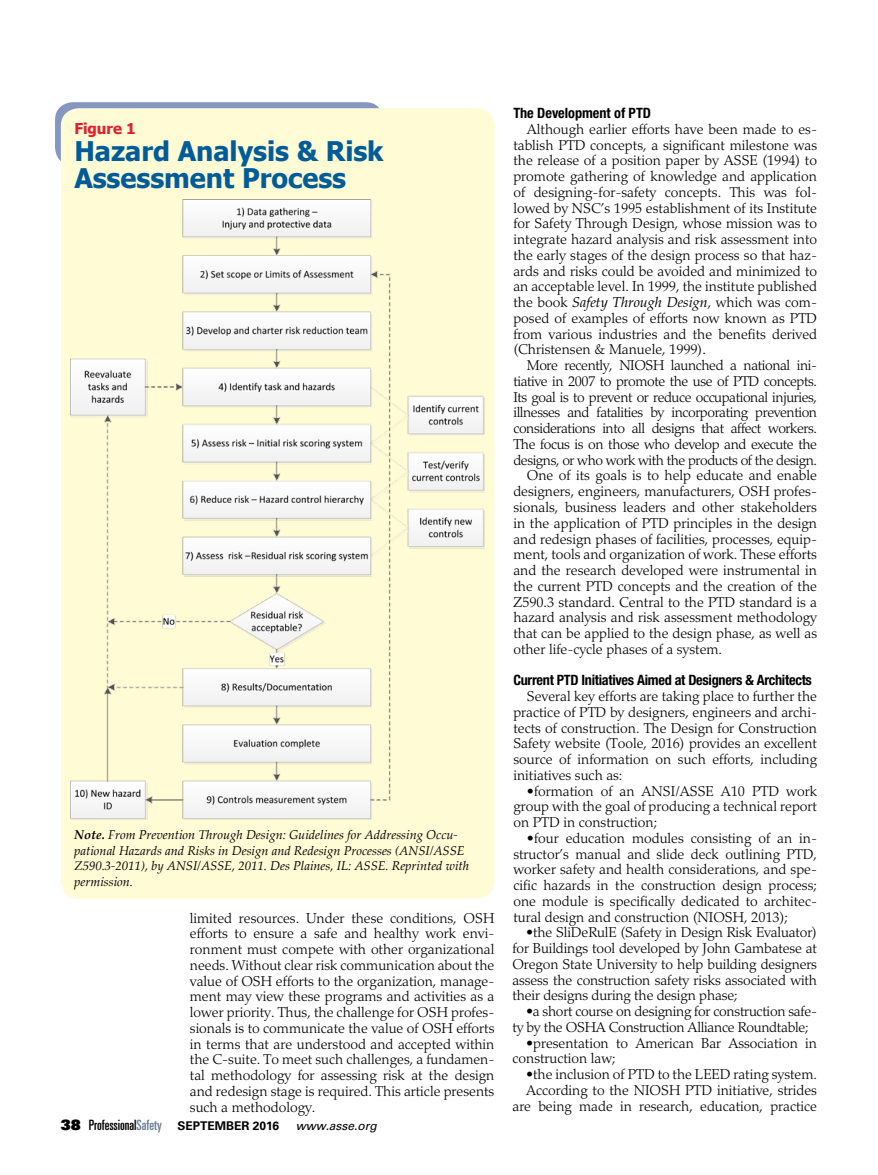
<style>
.page{position:relative;width:878px;height:1175px;background:#fff}
.page>*{position:absolute;margin:0;border:0;box-sizing:border-box;transform-origin:0 0}
.t1{font:700 27px/27px "Tahoma";color:#005c99}
.t2{font:700 15px "Tahoma";color:#e11e30}
.t3{font:300 14.25px/15.8px "Palatino LT Std";color:#000;text-align:justify}
.t4{font:300 14.25px "Palatino LT Std";letter-spacing:-.03em;color:#000}
.t5{font:300 14.25px/15.8px "Palatino LT Std";letter-spacing:-.02em;color:#000}
.t6{font:700 condensed 14.25px "Helvetica Neue LT Std";letter-spacing:-.02em;color:#000}
.t7{font:700 condensed 14.25px "Helvetica Neue LT Std";color:#000}
.t8{font:italic 12.75px/15.8px "Palatino Linotype";color:#000}
.t9{font:700 12px "Univers LT Std";color:#000}
.s1{font-weight:700}
.s2{font-family:"Univers LT Std X Black";font-weight:400;font-size:14.25px}
.s3{font-weight:400;font-stretch:ultra-condensed;font-size:14.25px}
.s4{font-weight:400;font-stretch:ultra-condensed;font-size:14.25px;color:#657c91}
.s5{font-weight:400;font-style:italic}
</style>
<div class="page">
<div style="left:55px;top:102px;width:328px;height:63px;background:#8597c1;border-radius:18px"></div>
<div style="left:61px;top:108px;width:433px;height:790px;background:#fffbd5;border-radius:18px"></div>
<img style="left:70px;top:199px;width:414px;height:621px">
<p class="t2" style="left:74px;top:118px;width:63px">Figure 1</p>
<h1 class="t1" style="left:74px;top:136px;width:311px">Hazard Analysis &amp; Risk<br>Assessment Process</h1>
<p class="t8" style="left:74px;top:826px;width:396px"><span class="s1">Note.</span> From Prevention Through Design: Guidelines for Addressing Occu&shy;pational Hazards and Risks in Design and Redesign Processes (ANSI/ASSE Z590.3-2011), by ANSI/ASSE, 2011. Des Plaines, IL: ASSE. Reprinted with permission.</p>
<p class="t3" style="left:190px;top:910px;width:306px">limited resources. Under these conditions, OSH efforts to ensure a safe and healthy work envi&shy;ronment must compete with other organizational needs. Without clear risk communication about the value of OSH efforts to the organization, manage&shy;ment may view these programs and activities as a lower priority. Thus, the challenge for OSH profes&shy;sionals is to communicate the value of OSH efforts in terms that are understood and accepted within the C-suite. To meet such challenges, a fundamen&shy;tal methodology for assessing risk at the design and redesign stage is required. This article presents such a methodology.</p>
<p class="t9" style="left:61px;top:1118px;width:317px"><span class="s2">38</span> <span class="s3">Professional</span><span class="s4">Safety</span> SEPTEMBER 2016 <span class="s5">www.asse.org</span></p>
<p class="t7" style="left:513px;top:104px;width:139px">The Development of PTD</p>
<p class="t3" style="left:513px;top:121px;width:305px;text-indent:13px">Although earlier efforts have been made to es&shy;tablish PTD concepts, a significant milestone was the release of a position paper by ASSE (1994) to promote gathering of knowledge and application of designing-for-safety concepts. This was fol&shy;lowed by NSC’s 1995 establishment of its Institute for Safety Through Design, whose mission was to integrate hazard analysis and risk assessment into the early stages of the design process so that haz&shy;ards and risks could be avoided and minimized to an acceptable level. In 1999, the institute published the book <span class="s5">Safety Through Design</span>, which was com&shy;posed of examples of efforts now known as PTD from various industries and the benefits derived (Christensen &amp; Manuele, 1999).</p>
<p class="t4" style="left:527px;top:357px;width:292px">More recently, NIOSH launched a national ini-</p>
<p class="t4" style="left:513px;top:373px;width:305px">tiative in 2007 to promote the use of PTD concepts.</p>
<p class="t4" style="left:513px;top:388px;width:305px">Its goal is to prevent or reduce occupational injuries,</p>
<p class="t4" style="left:513px;top:404px;width:305px">illnesses and fatalities by incorporating prevention</p>
<p class="t4" style="left:513px;top:420px;width:305px">considerations into all designs that affect workers.</p>
<p class="t4" style="left:513px;top:436px;width:305px">The focus is on those who develop and execute the</p>
<p class="t4" style="left:513px;top:451px;width:305px">designs, or who work with the products of the design.</p>
<p class="t3" style="left:527px;top:468px;width:292px">One of its goals is to help educate and enable</p>
<p class="t3" style="left:513px;top:484px;width:305px">designers, engineers, manufacturers, OSH profes-</p>
<p class="t3" style="left:513px;top:499px;width:305px">sionals, business leaders and other stakeholders</p>
<p class="t3" style="left:513px;top:515px;width:305px">in the application of PTD principles in the design</p>
<p class="t3" style="left:513px;top:531px;width:305px">and redesign phases of facilities, processes, equip-</p>
<p class="t3" style="left:513px;top:547px;width:305px">ment, tools and organization of work. These efforts</p>
<p class="t3" style="left:513px;top:562px;width:305px">and the research developed were instrumental in</p>
<p class="t3" style="left:513px;top:578px;width:305px">the current PTD concepts and the creation of the</p>
<p class="t3" style="left:513px;top:594px;width:305px">Z590.3 standard. Central to the PTD standard is a</p>
<p class="t3" style="left:513px;top:610px;width:305px">hazard analysis and risk assessment methodology</p>
<p class="t3" style="left:513px;top:625px;width:305px">that can be applied to the design phase, as well as</p>
<p class="t3" style="left:513px;top:641px;width:210px">other life-cycle phases of a system.</p>
<p class="t6" style="left:513px;top:671px;width:300px">Current PTD Initiatives Aimed at Designers &amp; Architects</p>
<p class="t3" style="left:513px;top:688px;width:305px;text-indent:13px">Several key efforts are taking place to further the practice of PTD by designers, engineers and archi&shy;tects of construction. The Design for Construction Safety website (Toole, 2016) provides an excellent source of information on such efforts, including initiatives such as:</p>
<p class="t3" style="left:513px;top:783px;width:305px;text-indent:13px">•formation of an ANSI/ASSE A10 PTD work group with the goal of producing a technical report on PTD in construction;</p>
<p class="t3" style="left:513px;top:830px;width:305px;text-indent:13px">•four education modules consisting of an in&shy;structor’s manual and slide deck outlining PTD, worker safety and health considerations, and spe&shy;cific hazards in the construction design process; one module is specifically dedicated to architec&shy;tural design and construction (NIOSH, 2013);</p>
<p class="t3" style="left:512px;top:924px;width:306px;text-indent:13px">•the SliDeRulE (Safety in Design Risk Evaluator) for Buildings tool developed by John Gambatese at Oregon State University to help building designers assess the construction safety risks associated with their designs during the design phase;</p>
<p class="t5" style="left:512px;top:1003px;width:306px;text-indent:13px">•a short course on designing for construction safe&shy;ty by the OSHA Construction Alliance Roundtable;</p>
<p class="t3" style="left:512px;top:1035px;width:306px;text-indent:13px">•presentation to American Bar Association in construction law;</p>
<p class="t3" style="left:512px;top:1066px;width:306px;text-align:right">•the inclusion of PTD to the LEED rating system.<br>According to the NIOSH PTD initiative, strides are being made in research, education, practice</p>
</div>
